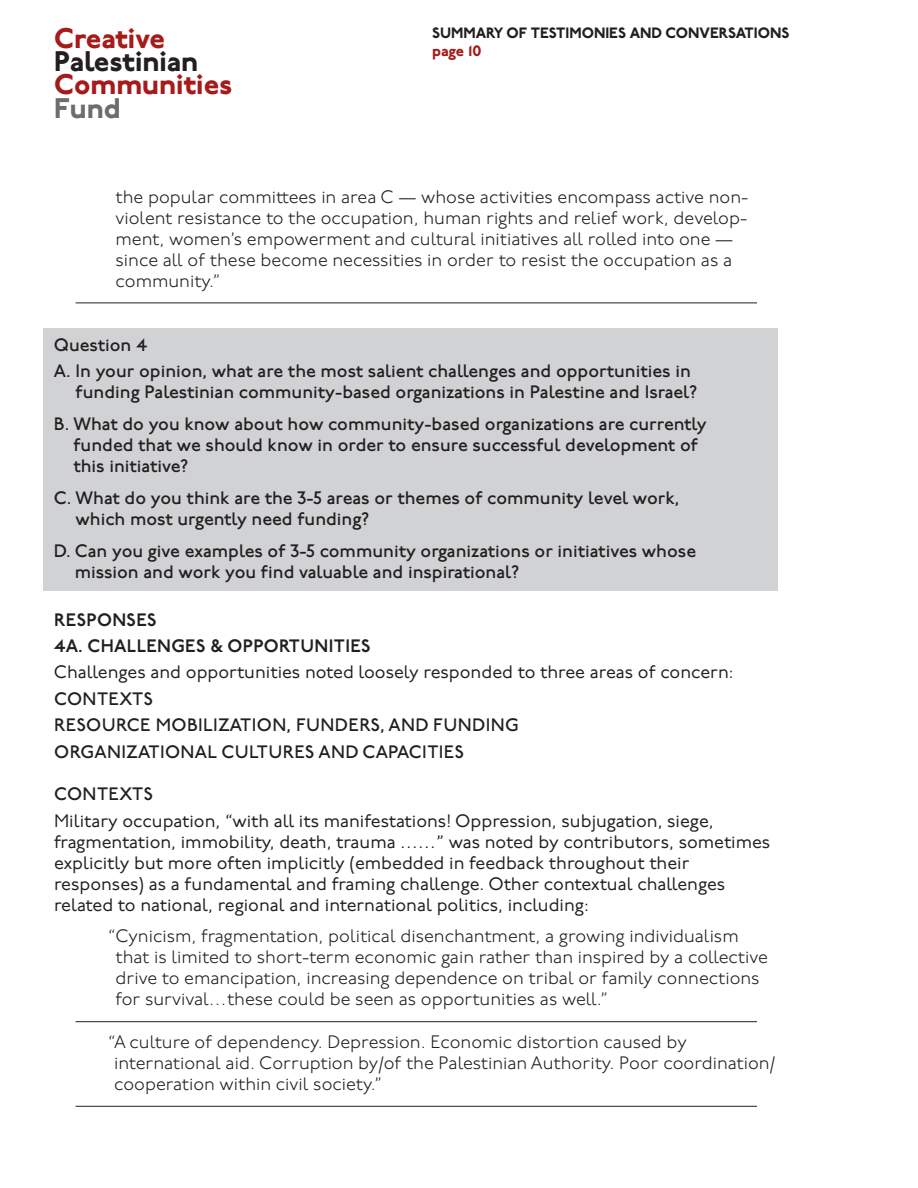
<style>
.page{position:relative;width:918px;height:1188px;background:#fff}
.page>*{position:absolute;margin:0;border:0;box-sizing:border-box;transform-origin:0 0}
.t1{font:800 28.35px "P22 Underground Pro";color:#a61a1a}
.t2{font:800 28.35px "P22 Underground Pro";color:#231f20}
.t3{font:800 28.35px "P22 Underground Pro";color:#6c6d70}
.t4{font:300 18px/21px "P22 Underground Pro";color:#231f20}
.t5{font:500 18px/21px "P22 Underground Pro";color:#231f20}
.t6{font:18px/21px "P22 Underground Pro";color:#231f20}
.t7{font:500 18px/26.4px "P22 Underground Pro";letter-spacing:.02em;color:#231f20}
.t8{font:600 18px/26.4px "P22 Underground Pro";letter-spacing:.02em;color:#231f20}
.t9{font:800 15px "P22 Underground Pro";color:#231f20}
.t10{font:800 15px "P22 Underground Pro";color:#a61a1a}
</style>
<div class="page">
<div style="left:43px;top:328px;width:735px;height:263px;background:#d1d2d4"></div>
<hr style="left:76px;top:303px;width:681px;height:1px;background:#231f20">
<hr style="left:76px;top:1021px;width:681px;height:1px;background:#231f20">
<hr style="left:76px;top:1106px;width:681px;height:1px;background:#231f20">
<h1 class="t1" style="left:54px;top:17px;width:113px">Creative</h1>
<h1 class="t2" style="left:54px;top:40px;width:146px">Palestinian</h1>
<h1 class="t1" style="left:54px;top:63px;width:180px">Communities</h1>
<h1 class="t3" style="left:54px;top:86px;width:68px">Fund</h1>
<p class="t9" style="left:432px;top:22px;width:359px">SUMMARY OF TESTIMONIES AND CONVERSATIONS</p>
<p class="t10" style="left:432px;top:40px;width:51px">page 10</p>
<p class="t4" style="left:116px;top:185px;width:634px">the popular committees in area C — whose activities encompass active non&shy;violent resistance to the occupation, human rights and relief work, develop&shy;ment, women’s empowerment and cultural initiatives all rolled into one — since all of these become necessities in order to resist the occupation as a community.”</p>
<p class="t5" style="left:54px;top:331px;width:638px;line-height:26.4px">Question 4<br>A. In your opinion, what are the most salient challenges and opportunities in</p>
<p class="t5" style="left:54px;top:376px;width:654px;line-height:31.8px;text-indent:22px">funding Palestinian community-based organizations in Palestine and Israel?<br>B. What do you know about how community-based organizations are currently</p>
<p class="t5" style="left:73px;top:434px;width:626px">funded that we should know in order to ensure successful development of this initiative?</p>
<p class="t5" style="left:76px;top:487px;width:605px;text-indent:-22px">C. What do you think are the 3-5 areas or themes of community level work, which most urgently need funding?</p>
<p class="t5" style="left:75px;top:540px;width:623px;text-indent:-21px">D. Can you give examples of 3-5 community organizations or initiatives whose mission and work you find valuable and inspirational?</p>
<p class="t8" style="left:54px;top:606px;width:318px">RESPONSES<br>4A. CHALLENGES &amp; OPPORTUNITIES</p>
<p class="t6" style="left:54px;top:661px;width:681px">Challenges and opportunities noted loosely responded to three areas of concern:</p>
<p class="t7" style="left:54px;top:685px;width:466px">CONTEXTS<br>RESOURCE MOBILIZATION, FUNDERS, AND FUNDING<br>ORGANIZATIONAL CULTURES AND CAPACITIES</p>
<p class="t7" style="left:54px;top:781px;width:100px">CONTEXTS</p>
<p class="t6" style="left:54px;top:810px;width:718px">Military occupation, “with all its manifestations! Oppression, subjugation, siege, fragmentation, immobility, death, trauma ……” was noted by contributors, sometimes explicitly but more often implicitly (embedded in feedback throughout their responses) as a fundamental and framing challenge. Other contextual challenges related to national, regional and international politics, including:</p>
<p class="t4" style="left:116px;top:925px;width:654px;text-indent:-8px">“Cynicism, fragmentation, political disenchantment, a growing individualism that is limited to short-term economic gain rather than inspired by a collective drive to emancipation, increasing dependence on tribal or family connections for survival…these could be seen as opportunities as well.”</p>
<p class="t4" style="left:114px;top:1031px;width:662px;text-indent:-6px">“A culture of dependency. Depression. Economic distortion caused by international aid. Corruption by/of the Palestinian Authority. Poor coordination/ cooperation within civil society.”</p>
</div>
